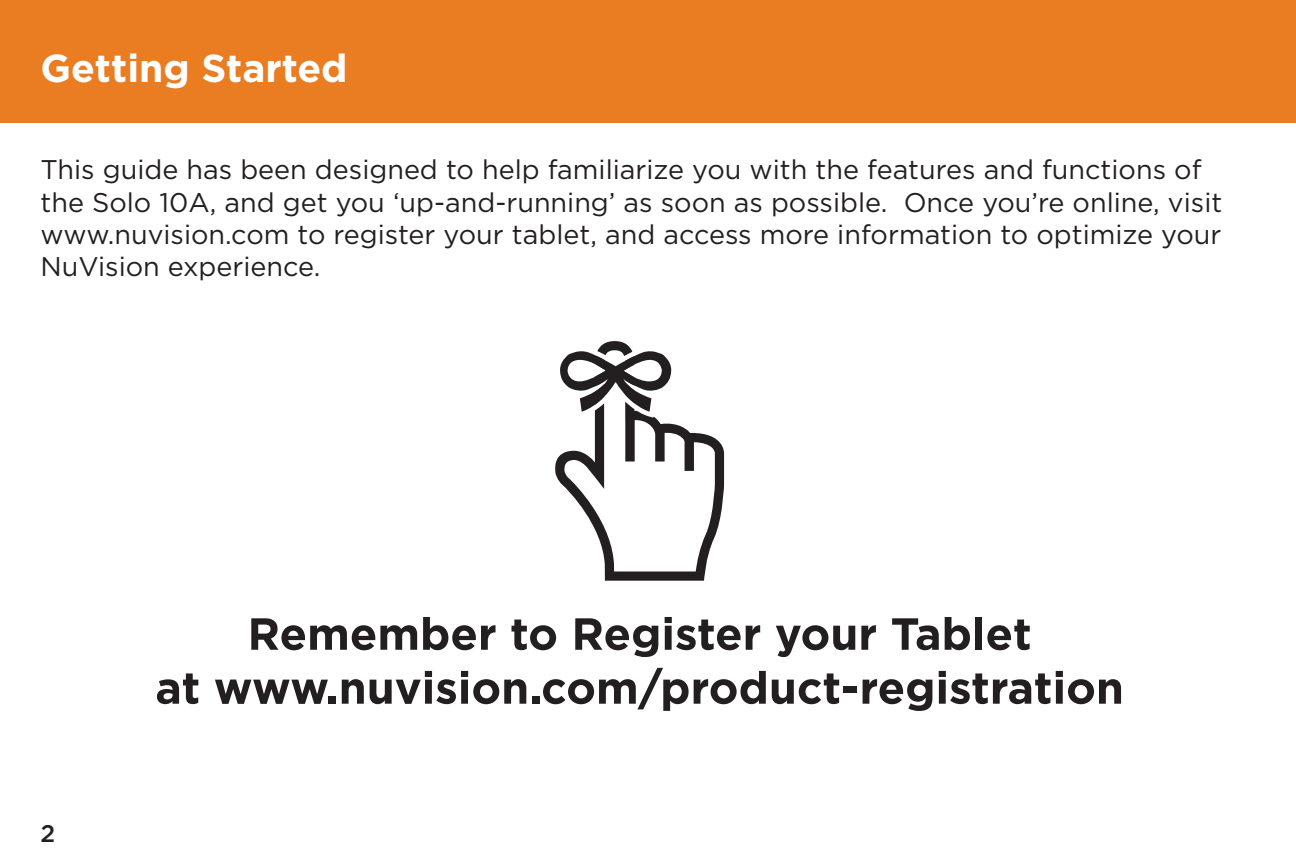
<style>
.page{position:relative;width:1296px;height:864px;background:#fff}
.page>*{position:absolute;margin:0;border:0;box-sizing:border-box;transform-origin:0 0}
.t1{font:700 39px "Gotham";color:#fff}
.t2{font:27px/32.4px "Gotham";color:#231f20}
.t3{font:500 24px "Gotham";color:#231f20}
</style>
<div class="page">
<div style="left:0;top:0;width:1296px;height:122px;background:#ea7d22"></div>
<svg style="left:251px;top:618px;width:166px;height:32px"></svg>
<svg style="left:423px;top:617px;width:73px;height:33px"></svg>
<svg style="left:512px;top:620px;width:44px;height:30px"></svg>
<svg style="left:575px;top:618px;width:83px;height:39px"></svg>
<div style="left:665px;top:626px;width:7px;height:24px;background:#231f20"></div>
<div style="left:665px;top:617px;width:7px;height:6px;background:#231f20"></div>
<svg style="left:676px;top:620px;width:84px;height:30px"></svg>
<svg style="left:776px;top:625px;width:79px;height:32px"></svg>
<svg style="left:861px;top:625px;width:15px;height:25px"></svg>
<svg style="left:892px;top:618px;width:47px;height:32px"></svg>
<svg style="left:945px;top:617px;width:25px;height:33px"></svg>
<div style="left:975px;top:617px;width:7px;height:33px;background:#231f20"></div>
<svg style="left:987px;top:620px;width:43px;height:30px"></svg>
<svg style="left:157px;top:673px;width:41px;height:31px"></svg>
<svg style="left:215px;top:680px;width:113px;height:24px"></svg>
<div style="left:329px;top:697px;width:7px;height:7px;background:#231f20"></div>
<svg style="left:342px;top:679px;width:22px;height:25px"></svg>
<svg style="left:370px;top:680px;width:51px;height:24px"></svg>
<div style="left:425px;top:680px;width:7px;height:24px;background:#231f20"></div>
<div style="left:425px;top:671px;width:7px;height:6px;background:#231f20"></div>
<svg style="left:436px;top:679px;width:20px;height:25px"></svg>
<div style="left:461px;top:680px;width:7px;height:24px;background:#231f20"></div>
<div style="left:461px;top:671px;width:7px;height:6px;background:#231f20"></div>
<svg style="left:473px;top:679px;width:53px;height:25px"></svg>
<div style="left:532px;top:697px;width:7px;height:7px;background:#231f20"></div>
<svg style="left:543px;top:668px;width:223px;height:43px"></svg>
<svg style="left:772px;top:673px;width:67px;height:31px"></svg>
<div style="left:843px;top:687px;width:14px;height:6px;background:#231f20"></div>
<svg style="left:863px;top:679px;width:69px;height:32px"></svg>
<div style="left:939px;top:680px;width:7px;height:24px;background:#231f20"></div>
<div style="left:939px;top:671px;width:7px;height:6px;background:#231f20"></div>
<svg style="left:950px;top:673px;width:101px;height:31px"></svg>
<div style="left:1056px;top:680px;width:7px;height:24px;background:#231f20"></div>
<div style="left:1056px;top:671px;width:7px;height:6px;background:#231f20"></div>
<svg style="left:1068px;top:679px;width:53px;height:25px"></svg>
<svg style="left:555px;top:341px;width:169px;height:240px"></svg>
<p class="t1" style="left:40px;top:46px;width:309px">Getting Started</p>
<p class="t2" style="left:40px;top:153px;width:1183px">This guide has been designed to help familiarize you with the features and functions of the Solo 10A, and get you ‘up-and-running’ as soon as possible. Once you’re online, visit www.nuvision.com to register your tablet, and access more information to optimize your NuVision experience.</p>
<p class="t3" style="left:40px;top:820px;width:16px">2</p>
</div>
